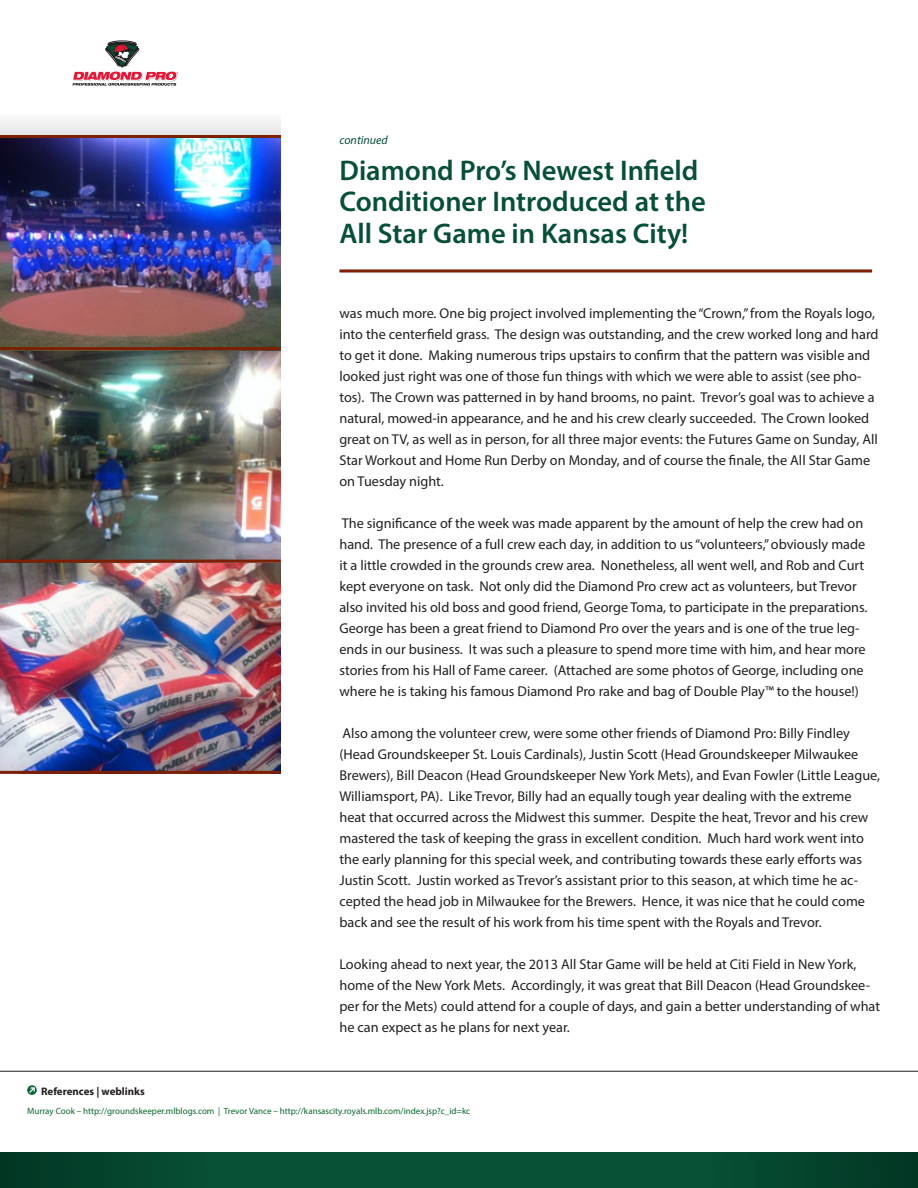
<style>
.page{position:relative;width:918px;height:1188px;background:#fff}
.page>*{position:absolute;margin:0;border:0;box-sizing:border-box;transform-origin:0 0}
.t1{font:600 28.5px/31.5px "Myriad Pro";color:#074f35}
.t2{font:14.25px/21px "Myriad Pro";color:#231f20}
.t3{font:italic 12px "Myriad Pro";color:#074f35}
.t4{font:700 10.8px "Myriad Pro";color:#231f20}
.t5{font:9px "Myriad Pro";color:#0b662a}
</style>
<div class="page">
<img style="left:0;top:563px;width:281px;height:208px">
<hr style="left:0;top:771px;width:281px;height:3px;background:#7d1f03">
<img style="left:0;top:350px;width:281px;height:210px">
<hr style="left:0;top:560px;width:281px;height:3px;background:#7d1f03">
<img style="left:0;top:138px;width:281px;height:209px">
<hr style="left:0;top:347px;width:281px;height:3px;background:#7d1f03">
<svg style="left:339px;top:269px;width:533px;height:4px;background:#9b533e"></svg>
<hr style="left:0;top:1071px;width:918px;height:1px;background:#231f20">
<svg style="left:0;top:1152px;width:918px;height:36px;background:#054930"></svg>
<div style="left:0;top:119px;width:281px;height:16px;background:#ededee"></div>
<svg style="left:72px;top:40px;width:106px;height:46px"></svg>
<hr style="left:0;top:135px;width:281px;height:3px;background:#7d1f03">
<svg style="left:27px;top:1085px;width:10px;height:10px"></svg>
<svg style="left:29px;top:1087px;width:6px;height:6px"></svg>
<p class="t3" style="left:339px;top:133px;width:50px">continued</p>
<h1 class="t1" style="left:339px;top:154px;width:368px">Diamond Pro’s Newest Infield<br>Conditioner Introduced at the<br>All Star Game in Kansas City!</h1>
<p class="t2" style="left:339px;top:303px;width:541px">was much more. One big project involved implementing the “Crown,” from the Royals logo, into the centerfield grass. The design was outstanding, and the crew worked long and hard to get it done. Making numerous trips upstairs to confirm that the pattern was visible and looked just right was one of those fun things with which we were able to assist (see pho&shy;tos). The Crown was patterned in by hand brooms, no paint. Trevor’s goal was to achieve a natural, mowed-in appearance, and he and his crew clearly succeeded. The Crown looked great on TV, as well as in person, for all three major events: the Futures Game on Sunday, All Star Workout and Home Run Derby on Monday, and of course the finale, the All Star Game on Tuesday night.</p>
<p class="t2" style="left:339px;top:513px;width:530px">The significance of the week was made apparent by the amount of help the crew had on hand. The presence of a full crew each day, in addition to us “volunteers,” obviously made it a little crowded in the grounds crew area. Nonetheless, all went well, and Rob and Curt kept everyone on task. Not only did the Diamond Pro crew act as volunteers, but Trevor also invited his old boss and good friend, George Toma, to participate in the preparations.<br>George has been a great friend to Diamond Pro over the years and is one of the true leg&shy;ends in our business. It was such a pleasure to spend more time with him, and hear more stories from his Hall of Fame career. (Attached are some photos of George, including one where he is taking his famous Diamond Pro rake and bag of Double Play™ to the house!)</p>
<p class="t2" style="left:339px;top:723px;width:542px">Also among the volunteer crew, were some other friends of Diamond Pro: Billy Findley (Head Groundskeeper St. Louis Cardinals), Justin Scott (Head Groundskeeper Milwaukee Brewers), Bill Deacon (Head Groundskeeper New York Mets), and Evan Fowler (Little League, Williamsport, PA). Like Trevor, Billy had an equally tough year dealing with the extreme heat that occurred across the Midwest this summer. Despite the heat, Trevor and his crew mastered the task of keeping the grass in excellent condition. Much hard work went into the early planning for this special week, and contributing towards these early efforts was Justin Scott. Justin worked as Trevor’s assistant prior to this season, at which time he ac&shy;cepted the head job in Milwaukee for the Brewers. Hence, it was nice that he could come back and see the result of his work from his time spent with the Royals and Trevor.</p>
<p class="t2" style="left:339px;top:954px;width:542px">Looking ahead to next year, the 2013 All Star Game will be held at Citi Field in New York, home of the New York Mets. Accordingly, it was great that Bill Deacon (Head Groundskee&shy;per for the Mets) could attend for a couple of days, and gain a better understanding of what he can expect as he plans for next year.</p>
<p class="t4" style="left:41px;top:1084px;width:105px">References | weblinks</p>
<p class="t5" style="left:27px;top:1105px;width:445px">Murray Cook – http://groundskeeper.mlblogs.com | Trevor Vance – http://kansascity.royals.mlb.com/index.jsp?c_id=kc</p>
</div>
